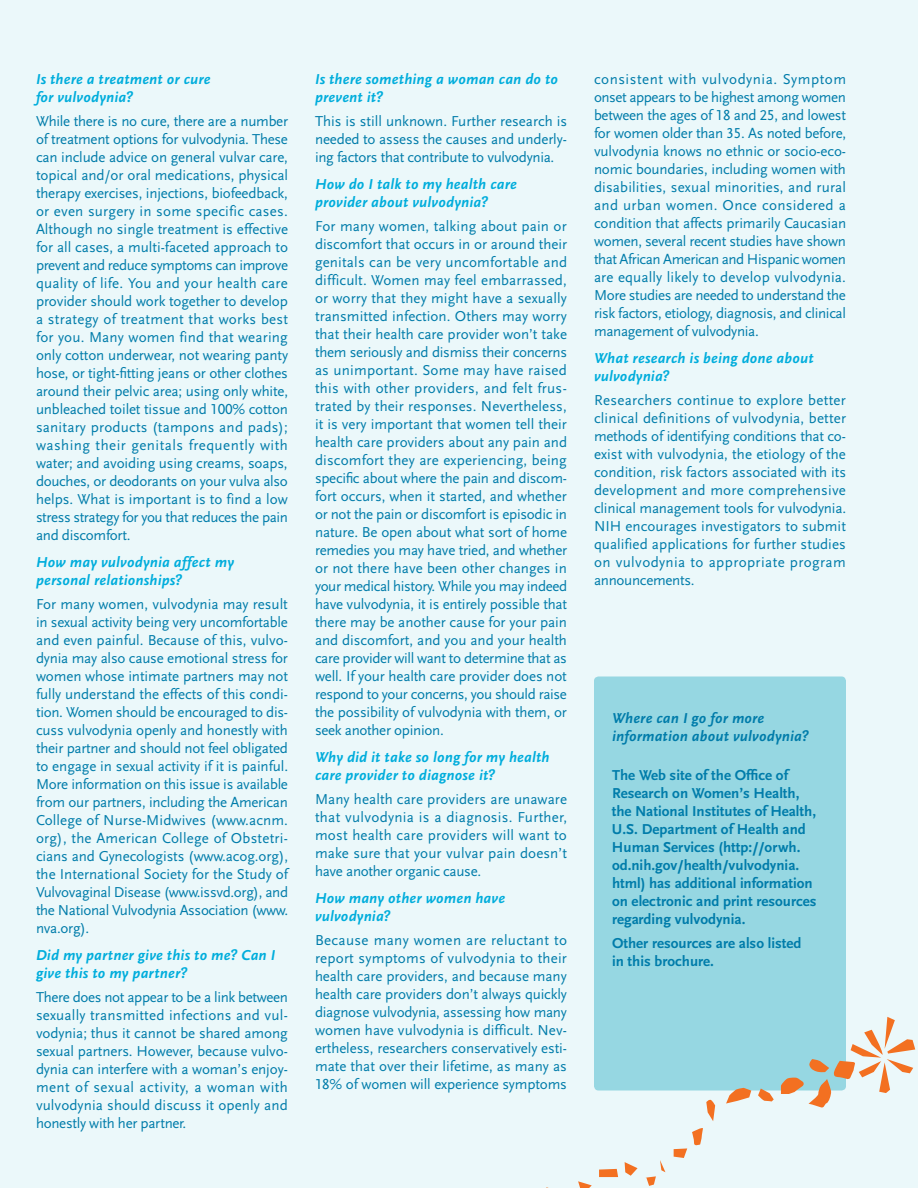
<style>
.page{position:relative;width:918px;height:1188px;background:#ebf8fa}
.page>*{position:absolute;margin:0;border:0;box-sizing:border-box;transform-origin:0 0}
.t1{font:15px/18px "Scala Sans LF";letter-spacing:-.02em;color:#007caa;text-align:justify}
.t2{font:italic 700 15px/18px "Scala Sans";letter-spacing:.015em;color:#00addc}
.t3{font:700 15px/18px "Scala Sans LF";color:#007caa}
.t4{font:italic 700 15px/18px "Scala Sans";letter-spacing:.015em;color:#007caa}
</style>
<div class="page">
<div style="left:594px;top:676px;width:252px;height:414px;background:#96d7e2;border-radius:4px"></div>
<svg style="left:578px;top:1181px;width:14px;height:7px"></svg>
<svg style="left:599px;top:1169px;width:19px;height:8px"></svg>
<svg style="left:625px;top:1162px;width:13px;height:14px"></svg>
<svg style="left:645px;top:1160px;width:20px;height:26px"></svg>
<svg style="left:674px;top:1099px;width:41px;height:59px"></svg>
<svg style="left:726px;top:1088px;width:25px;height:16px"></svg>
<svg style="left:758px;top:1089px;width:16px;height:12px"></svg>
<svg style="left:781px;top:1017px;width:134px;height:91px"></svg>
<p class="t2" style="left:36px;top:71px;width:176px">Is there a treatment or cure for vulvodynia?</p>
<p class="t1" style="left:36px;top:112px;width:254px">While there is no cure, there are a number of treatment options for vulvodynia. These can include advice on general vulvar care, topical and/or oral medications, physical therapy exercises, injections, biofeedback, or even surgery in some specific cases.<br>Although no single treatment is effective for all cases, a multi-faceted approach to prevent and reduce symptoms can improve quality of life. You and your health care provider should work together to develop a strategy of treatment that works best for you. Many women find that wearing only cotton underwear, not wearing panty hose, or tight-fitting jeans or other clothes around their pelvic area; using only white, unbleached toilet tissue and 100% cotton sanitary products (tampons and pads); washing their genitals frequently with water; and avoiding using creams, soaps, douches, or deodorants on your vulva also helps. What is important is to find a low stress strategy for you that reduces the pain and discomfort.</p>
<p class="t2" style="left:36px;top:554px;width:199px">How may vulvodynia affect my personal relationships?</p>
<p class="t1" style="left:36px;top:595px;width:254px">For many women, vulvodynia may result in sexual activity being very uncomfortable and even painful. Because of this, vulvo&shy;dynia may also cause emotional stress for women whose intimate partners may not fully understand the effects of this condi&shy;tion. Women should be encouraged to dis&shy;cuss vulvodynia openly and honestly with their partner and should not feel obligated to engage in sexual activity if it is painful.<br>More information on this issue is available from our partners, including the American College of Nurse-Midwives (www.acnm. org), the American College of Obstetri&shy;cians and Gynecologists (www.acog.org), the International Society for the Study of Vulvovaginal Disease (www.issvd.org), and the National Vulvodynia Association (www. nva.org).</p>
<p class="t2" style="left:36px;top:947px;width:241px">Did my partner give this to me? Can I give this to my partner?</p>
<p class="t1" style="left:36px;top:988px;width:254px">There does not appear to be a link between sexually transmitted infections and vul&shy;vodynia; thus it cannot be shared among sexual partners. However, because vulvo&shy;dynia can interfere with a woman’s enjoy&shy;ment of sexual activity, a woman with vulvodynia should discuss it openly and honestly with her partner.</p>
<p class="t2" style="left:315px;top:71px;width:245px">Is there something a woman can do to prevent it?</p>
<p class="t1" style="left:315px;top:112px;width:254px">This is still unknown. Further research is needed to assess the causes and underly&shy;ing factors that contribute to vulvodynia.</p>
<p class="t2" style="left:315px;top:176px;width:203px">How do I talk to my health care provider about vulvodynia?</p>
<p class="t1" style="left:315px;top:217px;width:254px">For many women, talking about pain or discomfort that occurs in or around their genitals can be very uncomfortable and difficult. Women may feel embarrassed, or worry that they might have a sexually transmitted infection. Others may worry that their health care provider won’t take them seriously and dismiss their concerns as unimportant. Some may have raised this with other providers, and felt frus&shy;trated by their responses. Nevertheless, it is very important that women tell their health care providers about any pain and discomfort they are experiencing, being specific about where the pain and discom&shy;fort occurs, when it started, and whether or not the pain or discomfort is episodic in nature. Be open about what sort of home remedies you may have tried, and whether or not there have been other changes in your medical history. While you may indeed have vulvodynia, it is entirely possible that there may be another cause for your pain and discomfort, and you and your health care provider will want to determine that as well. If your health care provider does not respond to your concerns, you should raise the possibility of vulvodynia with them, or seek another opinion.</p>
<p class="t2" style="left:315px;top:749px;width:236px">Why did it take so long for my health care provider to diagnose it?</p>
<p class="t1" style="left:315px;top:790px;width:254px">Many health care providers are unaware that vulvodynia is a diagnosis. Further, most health care providers will want to make sure that your vulvar pain doesn’t have another organic cause.</p>
<p class="t2" style="left:315px;top:890px;width:192px">How many other women have vulvodynia?</p>
<p class="t1" style="left:315px;top:931px;width:254px">Because many women are reluctant to report symptoms of vulvodynia to their health care providers, and because many health care providers don’t always quickly diagnose vulvodynia, assessing how many women have vulvodynia is difficult. Nev&shy;ertheless, researchers conservatively esti&shy;mate that over their lifetime, as many as 18% of women will experience symptoms</p>
<p class="t1" style="left:594px;top:70px;width:254px">consistent with vulvodynia. Symptom onset appears to be highest among women between the ages of 18 and 25, and lowest for women older than 35. As noted before, vulvodynia knows no ethnic or socio-eco&shy;nomic boundaries, including women with disabilities, sexual minorities, and rural and urban women. Once considered a condition that affects primarily Caucasian women, several recent studies have shown that African American and Hispanic women are equally likely to develop vulvodynia.<br>More studies are needed to understand the risk factors, etiology, diagnosis, and clinical management of vulvodynia.</p>
<p class="t2" style="left:594px;top:350px;width:221px">What research is being done about vulvodynia?</p>
<p class="t1" style="left:594px;top:391px;width:254px">Researchers continue to explore better clinical definitions of vulvodynia, better methods of identifying conditions that co&shy;exist with vulvodynia, the etiology of the condition, risk factors associated with its development and more comprehensive clinical management tools for vulvodynia.<br>NIH encourages investigators to submit qualified applications for further studies on vulvodynia to appropriate program announcements.</p>
<p class="t4" style="left:612px;top:710px;width:198px">Where can I go for more information about vulvodynia?</p>
<p class="t3" style="left:612px;top:767px;width:206px">The Web site of the Office of<br>Research on Women’s Health, the N ational I nstitutes of Health,<br>U.S. Department of Health and<br>Human Services (http://orwh. od.nih.gov/health/vulvodynia. html) has additional information on electronic and print resources regarding vulvodynia.</p>
<p class="t3" style="left:612px;top:935px;width:191px">Other resources are also listed in this brochure.</p>
</div>
